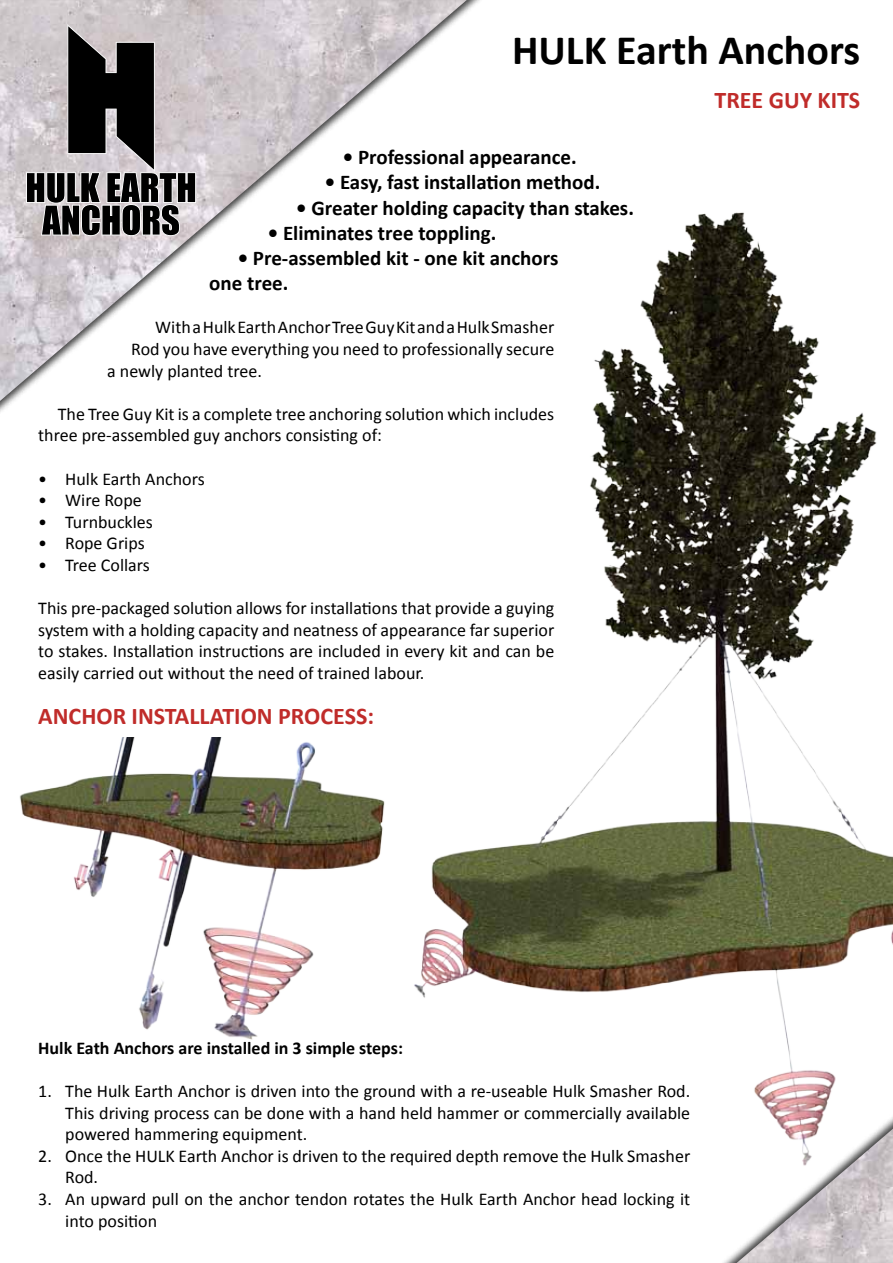
<style>
.page{position:relative;width:893px;height:1263px;background:#fff}
.page>*{position:absolute;margin:0;border:0;box-sizing:border-box;transform-origin:0 0}
.t1{font:700 42px "Calibri";color:#000}
.t2{font:700 24px "Calibri";color:#c02c2a}
.t3{font:700 21px/25.2px "Calibri";color:#000}
.t4{font:18px/21.6px "Calibri";color:#000}
.t5{font:700 18px "Calibri";color:#000}
</style>
<div class="page">
<img style="left:0;top:0;width:467px;height:401px">
<svg style="left:26px;top:24px;width:170px;height:212px;background:#7c787a"></svg>
<img style="left:737px;top:1185px;width:156px;height:78px">
<img style="left:411px;top:174px;width:482px;height:1011px">
<img style="left:19px;top:738px;width:453px;height:315px">
<h1 class="t1" style="left:512px;top:21px;width:350px">HULK Earth Anchors</h1>
<h2 class="t2" style="left:714px;top:83px;width:147px">TREE GUY KITS</h2>
<p class="t3" style="left:343px;top:144px;width:235px">• Professional appearance.</p>
<p class="t3" style="left:325px;top:169px;width:277px">• Easy, fast installation method.</p>
<p class="t3" style="left:296px;top:194px;width:339px">• Greater holding capacity than stakes.</p>
<p class="t3" style="left:268px;top:220px;width:230px">• Eliminates tree toppling.</p>
<p class="t3" style="left:209px;top:245px;width:351px;text-indent:28px">• Pre-assembled kit - one kit anchors one tree.</p>
<p class="t4" style="left:155px;top:316px;width:401px">With a Hulk Earth Anchor Tree Guy Kit and a Hulk Smasher</p>
<p class="t4" style="left:131px;top:338px;width:425px">Rod you have everything you need to professionally secure</p>
<p class="t4" style="left:107px;top:359px;width:156px">a newly planted tree.</p>
<p class="t4" style="left:38px;top:403px;width:517px;text-indent:19px">The Tree Guy Kit is a complete tree anchoring solution which includes three pre-assembled guy anchors consisting of:</p>
<p class="t4" style="left:38px;top:467px;width:168px">• Hulk Earth Anchors</p>
<p class="t4" style="left:38px;top:489px;width:105px">• Wire Rope</p>
<p class="t4" style="left:38px;top:511px;width:116px">• Turnbuckles</p>
<p class="t4" style="left:38px;top:532px;width:108px">• Rope Grips</p>
<p class="t4" style="left:38px;top:554px;width:113px">• Tree Collars</p>
<p class="t4" style="left:38px;top:597px;width:517px;text-align:justify">This pre-packaged solution allows for installations that provide a guying system with a holding capacity and neatness of appearance far superior to stakes. Installation instructions are included in every kit and can be easily carried out without the need of trained labour.</p>
<h2 class="t2" style="left:38px;top:699px;width:337px">ANCHOR INSTALLATION PROCESS:</h2>
<p class="t5" style="left:38px;top:1035px;width:366px">Hulk Eath Anchors are installed in 3 simple steps:</p>
<p class="t4" style="left:65px;top:1080px;width:626px;text-align:justify;text-indent:-27px">1. The Hulk Earth Anchor is driven into the ground with a re-useable Hulk Smasher Rod.<br>This driving process can be done with a hand held hammer or commercially available powered hammering equipment.</p>
<p class="t4" style="left:65px;top:1144px;width:626px;text-indent:-27px">2. Once the HULK Earth Anchor is driven to the required depth remove the Hulk Smasher<br>Rod.</p>
<p class="t4" style="left:65px;top:1188px;width:626px;text-indent:-27px">3. An upward pull on the anchor tendon rotates the Hulk Earth Anchor head locking it into position</p>
</div>
